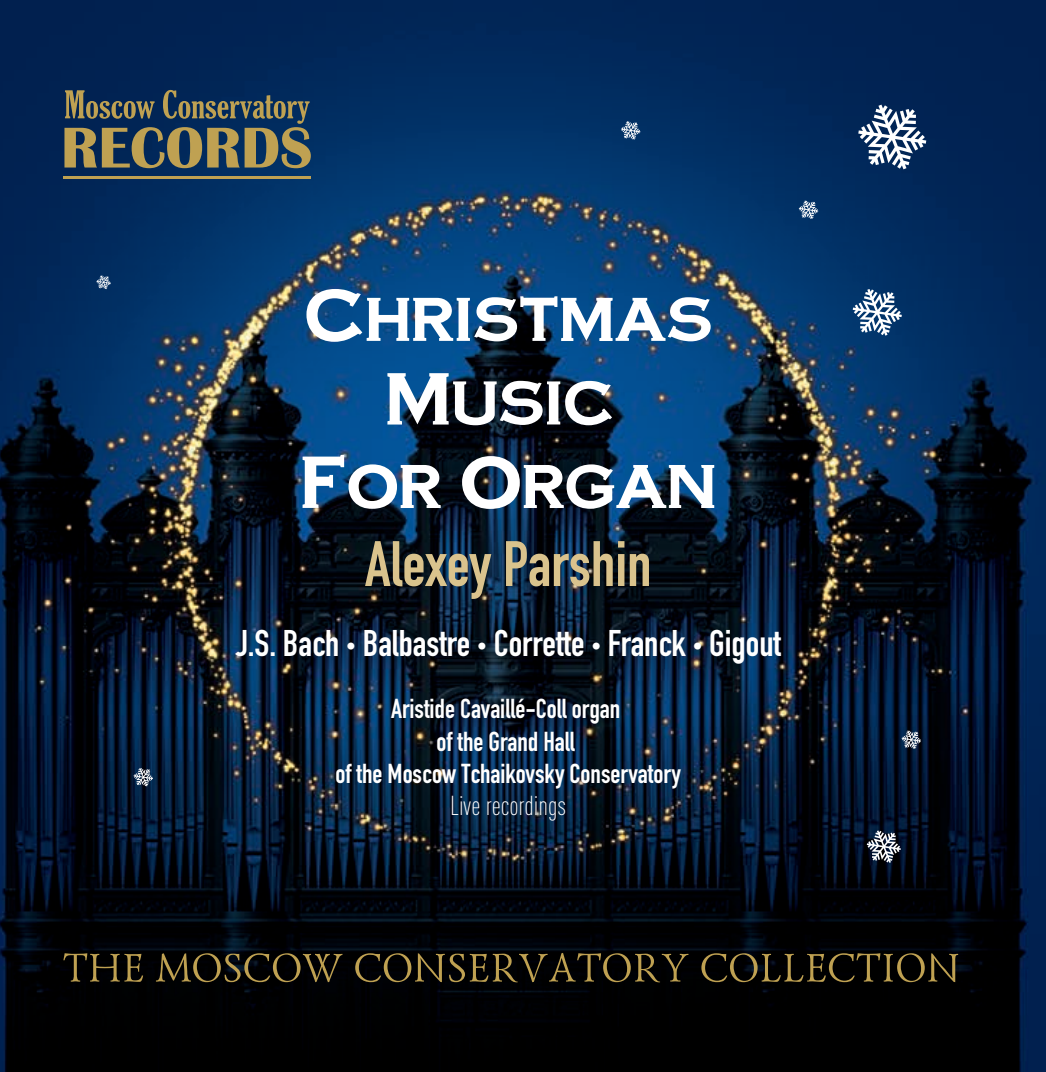
<style>
.page{position:relative;width:1046px;height:1072px;background:#fff}
.page>*{position:absolute;margin:0;border:0;box-sizing:border-box;transform-origin:0 0}
.t1{font:700 63px "DIN Condensed";color:#dac38d}
.t2{font:700 61.8px/83.7px "Copper Plate Condensed";color:#fff;text-align:center}
.t3{font:700 36.6px "DIN Condensed";color:#fff}
.t4{font:700 27px/32.4px "DIN Condensed";color:#fff;text-align:center}
.t5{font:300 condensed 27px "DIN Pro";color:#fff}
.s1{font-size:19.5px}
</style>
<div class="page">
<img style="left:0;top:0;width:1046px;height:1071px">
<hr style="left:64px;top:176px;width:247px;height:2px;background:#bfa152">
<svg style="left:64px;top:90px;width:247px;height:78px;background:#4e5956"></svg>
<svg style="left:63px;top:953px;width:80px;height:28px;background:#2c2614"></svg>
<svg style="left:156px;top:953px;width:186px;height:29px;background:#2c2615"></svg>
<svg style="left:355px;top:952px;width:333px;height:30px;background:#282213"></svg>
<svg style="left:701px;top:953px;width:257px;height:29px;background:#2a2313"></svg>
<svg style="left:858px;top:105px;width:68px;height:64px"></svg>
<svg style="left:867px;top:830px;width:34px;height:32px"></svg>
<svg style="left:853px;top:289px;width:49px;height:47px"></svg>
<svg style="left:799px;top:200px;width:19px;height:19px"></svg>
<svg style="left:902px;top:730px;width:19px;height:19px"></svg>
<svg style="left:134px;top:768px;width:19px;height:18px"></svg>
<svg style="left:621px;top:121px;width:19px;height:19px"></svg>
<svg style="left:96px;top:275px;width:15px;height:14px"></svg>
<h2 class="t2" style="left:304px;top:272px;width:410px">Christmas<br>Music</h2>
<h2 class="t2" style="left:300px;top:439px;width:418px">For Organ</h2>
<h1 class="t1" style="left:365px;top:521px;width:288px">Alexey Parshin</h1>
<h3 class="t3" style="left:236px;top:618px;width:546px">J.S. Bach <span class="s1">•</span> Balbastre <span class="s1">•</span> Corrette <span class="s1">•</span> Franck <span class="s1">•</span> Gigout</h3>
<p class="t4" style="left:336px;top:692px;width:347px">Aristide Cavaillé-Coll organ<br>of the Grand Hall<br>of the Moscow Tchaikovsky Conservatory</p>
<p class="t5" style="left:450px;top:787px;width:118px">Live recordings</p>
</div>
